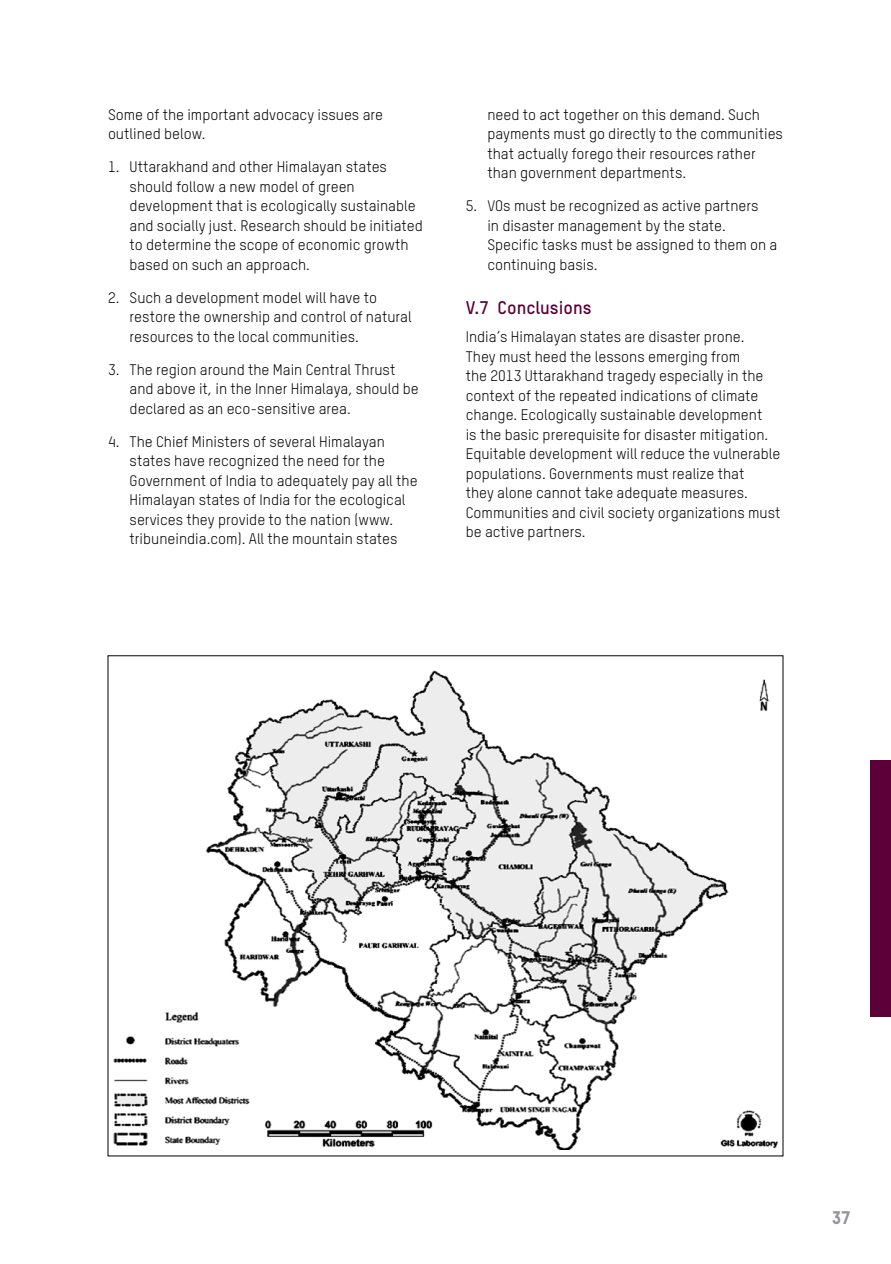
<style>
.page{position:relative;width:891px;height:1264px;background:#fff}
.page>*{position:absolute;margin:0;border:0;box-sizing:border-box;transform-origin:0 0}
.t1{font:700 18px "Oxfam TSTARPRO";color:#5d0039}
.t2{font:18px "Oxfam TSTARPRO Headline";color:#939598}
.t3{font:15px/19.5px "Oxfam TSTARPRO";color:#000}
</style>
<div class="page">
<div style="left:870px;top:760px;width:21px;height:256px;background:#5d0039"></div>
<img style="left:113px;top:671px;width:665px;height:478px">
<p class="t3" style="left:108px;top:104px;width:277px">Some of the important advocacy issues are outlined below.</p>
<p class="t3" style="left:130px;top:157px;width:295px;text-indent:-22px">1. Uttarakhand and other Himalayan states should follow a new model of green development that is ecologically sustainable and socially just. Research should be initiated to determine the scope of economic growth based on such an approach.</p>
<p class="t3" style="left:130px;top:287px;width:284px;text-indent:-22px">2. Such a development model will have to restore the ownership and control of natural resources to the local communities.</p>
<p class="t3" style="left:130px;top:359px;width:291px;text-indent:-22px">3. The region around the Main Central Thrust and above it, in the Inner Himalaya, should be declared as an eco-sensitive area.</p>
<p class="t3" style="left:130px;top:431px;width:290px;text-indent:-22px">4. The Chief Ministers of several Himalayan states have recognized the need for the Government of India to adequately pay all the Himalayan states of India for the ecological services they provide to the nation (www. tribuneindia.com). All the mountain states</p>
<p class="t3" style="left:487px;top:104px;width:297px">need to act together on this demand. Such payments must go directly to the communities that actually forego their resources rather than government departments.</p>
<p class="t3" style="left:487px;top:196px;width:292px;text-indent:-22px">5. VOs must be recognized as active partners<br>in disaster management by the state.<br>Specific tasks must be assigned to them on a continuing basis.</p>
<p class="t1" style="left:466px;top:296px;width:127px">V.7 Conclusions</p>
<p class="t3" style="left:466px;top:327px;width:316px">India’s Himalayan states are disaster prone.<br>They must heed the lessons emerging from<br>the 2013 Uttarakhand tragedy especially in the context of the repeated indications of climate change. Ecologically sustainable development<br>is the basic prerequisite for disaster mitigation.<br>Equitable development will reduce the vulnerable populations. Governments must realize that<br>they alone cannot take adequate measures.<br>Communities and civil society organizations must be active partners.</p>
<p class="t2" style="left:832px;top:1206px;width:20px">37</p>
</div>
